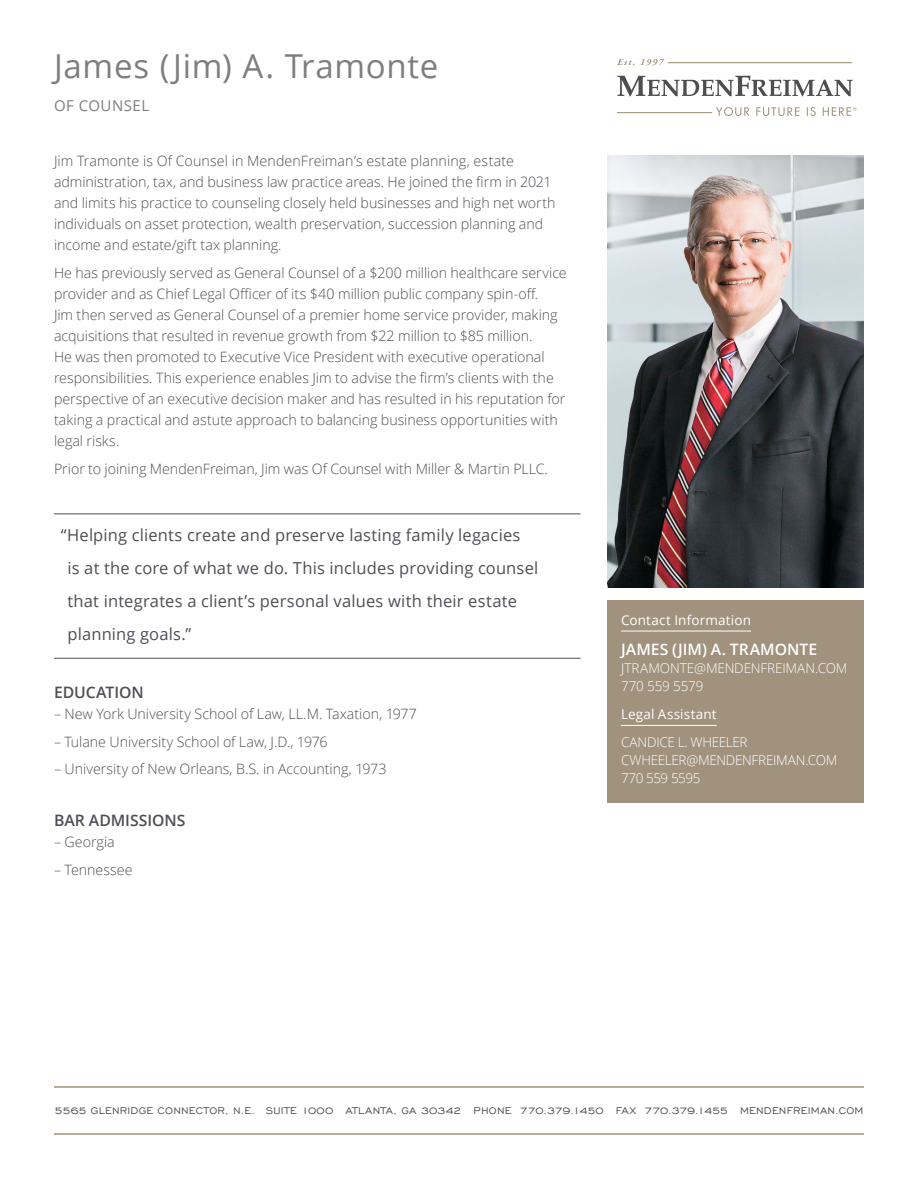
<style>
.page{position:relative;width:918px;height:1188px;background:#fff}
.page>*{position:absolute;margin:0;border:0;box-sizing:border-box;transform-origin:0 0}
.t1{font:33px "Open Sans";letter-spacing:.02em;color:#7e7e7f}
.Callout{font:16.5px/33px "Open Sans";letter-spacing:.01em;color:#4f4e55}
.t2{font:600 15.75px "Open Sans";letter-spacing:-.005em;color:#4f4e55}
.t3{font:600 15.75px "Open Sans";color:#fff}
.t4{font:15px "Open Sans";letter-spacing:.035em;color:#7e7e7f}
.Text{font:300 14.25px/21px "Open Sans";color:#4f4e55}
.t5{font:300 13.5px/18px "Open Sans";letter-spacing:-.015em;color:#fff}
.t6{font:13.5px "Open Sans";letter-spacing:.01em;color:#fff}
.t7{font:12.3px "Engravers Gothic BT";letter-spacing:.015em;color:#4d4d4f}
</style>
<div class="page">
<hr style="left:54px;top:1086px;width:810px;height:2px;background:#a0927c">
<hr style="left:54px;top:1133px;width:810px;height:2px;background:#a0927c">
<div style="left:608px;top:601px;width:256px;height:202px;background:#a0927c"></div>
<img style="left:608px;top:155px;width:256px;height:432px">
<hr style="left:621px;top:631px;width:130px;height:1px;background:#fff">
<hr style="left:621px;top:725px;width:96px;height:1px;background:#fff">
<hr style="left:54px;top:514px;width:526px;height:1px;background:#4f4e55">
<hr style="left:54px;top:658px;width:526px;height:1px;background:#4f4e55">
<svg style="left:716px;top:107px;width:140px;height:9px"></svg>
<svg style="left:618px;top:76px;width:235px;height:20px"></svg>
<hr style="left:668px;top:62px;width:184px;height:1px;background:#a0927b">
<hr style="left:617px;top:112px;width:95px;height:1px;background:#a0927b">
<svg style="left:617px;top:59px;width:17px;height:6px"></svg>
<svg style="left:641px;top:59px;width:23px;height:7px"></svg>
<p class="t1" style="left:54px;top:43px;width:386px">James (Jim) A. Tramonte</p>
<p class="t4" style="left:54px;top:95px;width:97px">OF COUNSEL</p>
<p class="Text" style="left:54px;top:150px;width:503px">Jim Tramonte is Of Counsel in MendenFreiman’s estate planning, estate administration, tax, and business law practice areas. He joined the firm in 2021 and limits his practice to counseling closely held businesses and high net worth individuals on asset protection, wealth preservation, succession planning and income and estate/gift tax planning.</p>
<p class="Text" style="left:54px;top:262px;width:514px">He has previously served as General Counsel of a $200 million healthcare service provider and as Chief Legal Officer of its $40 million public company spin-off.<br>Jim then served as General Counsel of a premier home service provider, making acquisitions that resulted in revenue growth from $22 million to $85 million.<br>He was then promoted to Executive Vice President with executive operational responsibilities. This experience enables Jim to advise the firm’s clients with the perspective of an executive decision maker and has resulted in his reputation for taking a practical and astute approach to balancing business opportunities with legal risks.</p>
<p class="Text" style="left:54px;top:458px;width:495px">Prior to joining MendenFreiman, Jim was Of Counsel with Miller &amp; Martin PLLC.</p>
<p class="Callout" style="left:68px;top:518px;width:472px;text-indent:-7px">“Helping clients create and preserve lasting family legacies<br>is at the core of what we do. This includes providing counsel that integrates a client’s personal values with their estate planning goals.”</p>
<p class="t2" style="left:54px;top:681px;width:91px">EDUCATION</p>
<p class="Text" style="left:54px;top:703px;width:364px">– New York University School of Law, LL.M. Taxation, 1977</p>
<p class="Text" style="left:54px;top:731px;width:275px">– Tulane University School of Law, J.D., 1976</p>
<p class="Text" style="left:54px;top:758px;width:334px">– University of New Orleans, B.S. in Accounting, 1973</p>
<p class="t2" style="left:54px;top:810px;width:133px">BAR ADMISSIONS</p>
<p class="Text" style="left:54px;top:831px;width:62px">– Georgia</p>
<p class="Text" style="left:54px;top:859px;width:80px">– Tennessee</p>
<p class="t6" style="left:621px;top:610px;width:132px">Contact Information</p>
<p class="t3" style="left:621px;top:639px;width:198px">JAMES (JIM) A. TRAMONTE</p>
<p class="t5" style="left:621px;top:659px;width:228px">JTRAMONTE@MENDENFREIMAN.COM<br>770 559 5579</p>
<p class="t6" style="left:621px;top:705px;width:97px">Legal Assistant</p>
<p class="t5" style="left:621px;top:733px;width:218px">CANDICE L. WHEELER<br>CWHEELER@MENDENFREIMAN.COM<br>770 559 5595</p>
<p class="t7" style="left:55px;top:1104px;width:810px">5565 GLENRIDGE CONNECTOR, N.E. SUITE 1000 ATLANTA, GA 30342 PHONE 770.379.1450 FAX 770.379.1455 MENDENFREIMAN.COM</p>
</div>
